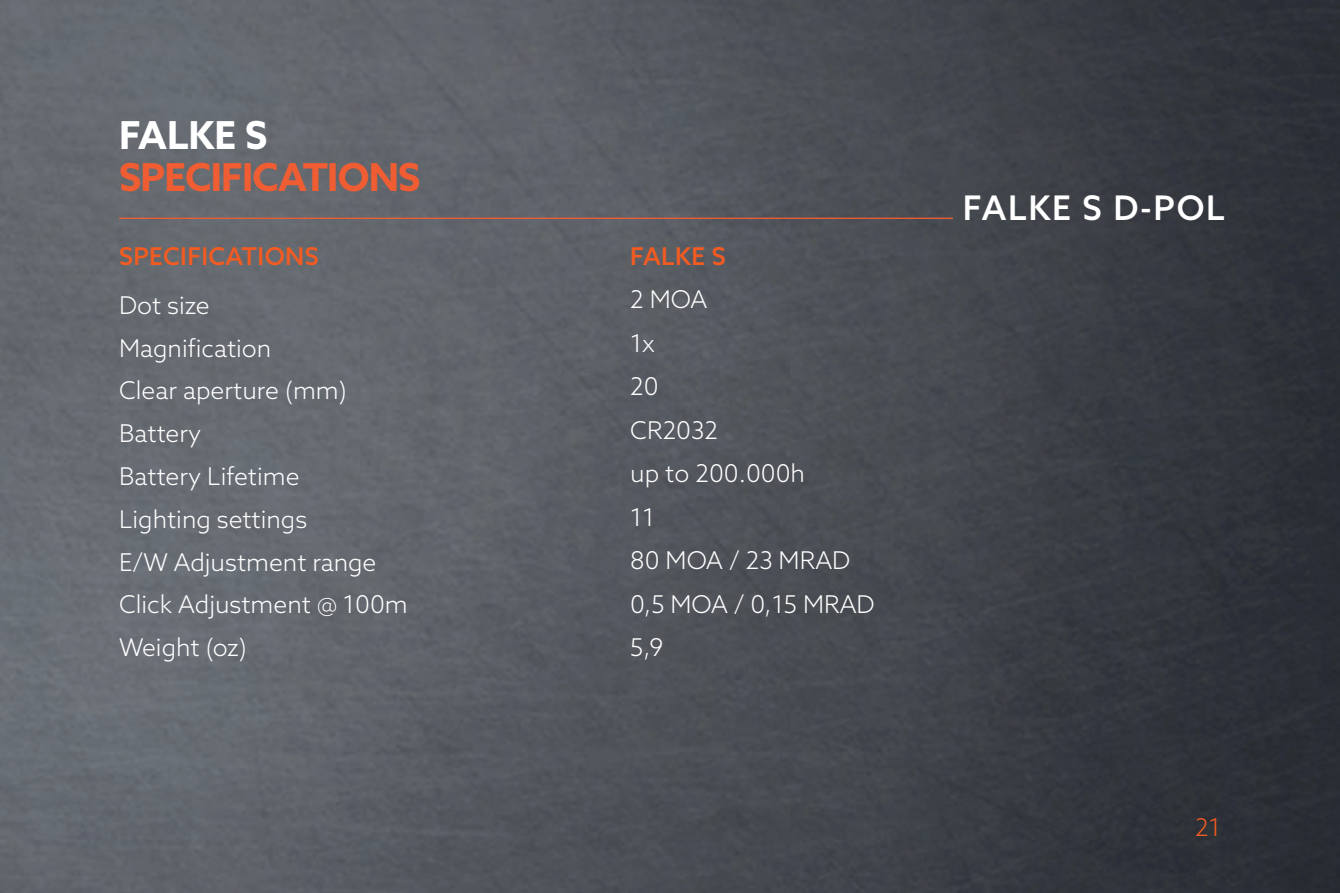
<style>
.page{position:relative;width:1340px;height:893px;background:#fff}
.page>*{position:absolute;margin:0;border:0;box-sizing:border-box;transform-origin:0 0}
.t1{font:700 38.5px "Azo Sans";letter-spacing:-.02em;color:#f15d32}
.t2{font:700 38.5px "Azo Sans";color:#fff}
.t3{font:500 33.95px "Azo Sans";letter-spacing:.05em;color:#fff}
.t4{font:300 24.5px/43.4px "Azo Sans";color:#fff}
.t5{font:500 24.5px "Azo Sans";letter-spacing:.015em;color:#f25b21}
.t6{font:300 24.5px "Azo Sans";color:#f25b21}
.s1{font-weight:500;color:#f25b21}
</style>
<div class="page">
<img style="left:0;top:0;width:1339px;height:893px">
<hr style="left:119px;top:218px;width:833px;height:1px;background:#ed5d33">
<p class="t2" style="left:119px;top:109px;width:150px">FALKE S</p>
<p class="t1" style="left:119px;top:151px;width:303px">SPECIFICATIONS</p>
<p class="t5" style="left:119px;top:240px;width:201px">SPECIFICATIONS</p>
<p class="t4" style="left:119px;top:283px;width:92px">Dot size</p>
<p class="t4" style="left:119px;top:326px;width:154px">Magnification</p>
<p class="t4" style="left:119px;top:369px;width:229px">Clear aperture (mm)</p>
<p class="t4" style="left:119px;top:411px;width:84px">Battery</p>
<p class="t4" style="left:119px;top:454px;width:182px">Battery Lifetime</p>
<p class="t4" style="left:119px;top:497px;width:190px">Lighting settings</p>
<p class="t4" style="left:119px;top:540px;width:259px">E/W Adjustment range</p>
<p class="t4" style="left:119px;top:583px;width:290px">Click Adjustment @ 100m</p>
<p class="t4" style="left:119px;top:626px;width:129px">Weight (oz)</p>
<p class="t4" style="left:630px;top:234px;width:246px"><span class="s1">FALKE S<br></span>2 MOA<br>1x<br>20<br>CR2032<br>up to 200.000h<br>11<br>80 MOA / 23 MRAD<br>0,5 MOA / 0,15 MRAD<br>5,9</p>
<h2 class="t3" style="left:962px;top:185px;width:264px">FALKE S D-POL</h2>
<p class="t6" style="left:1194px;top:811px;width:27px">21</p>
</div>
